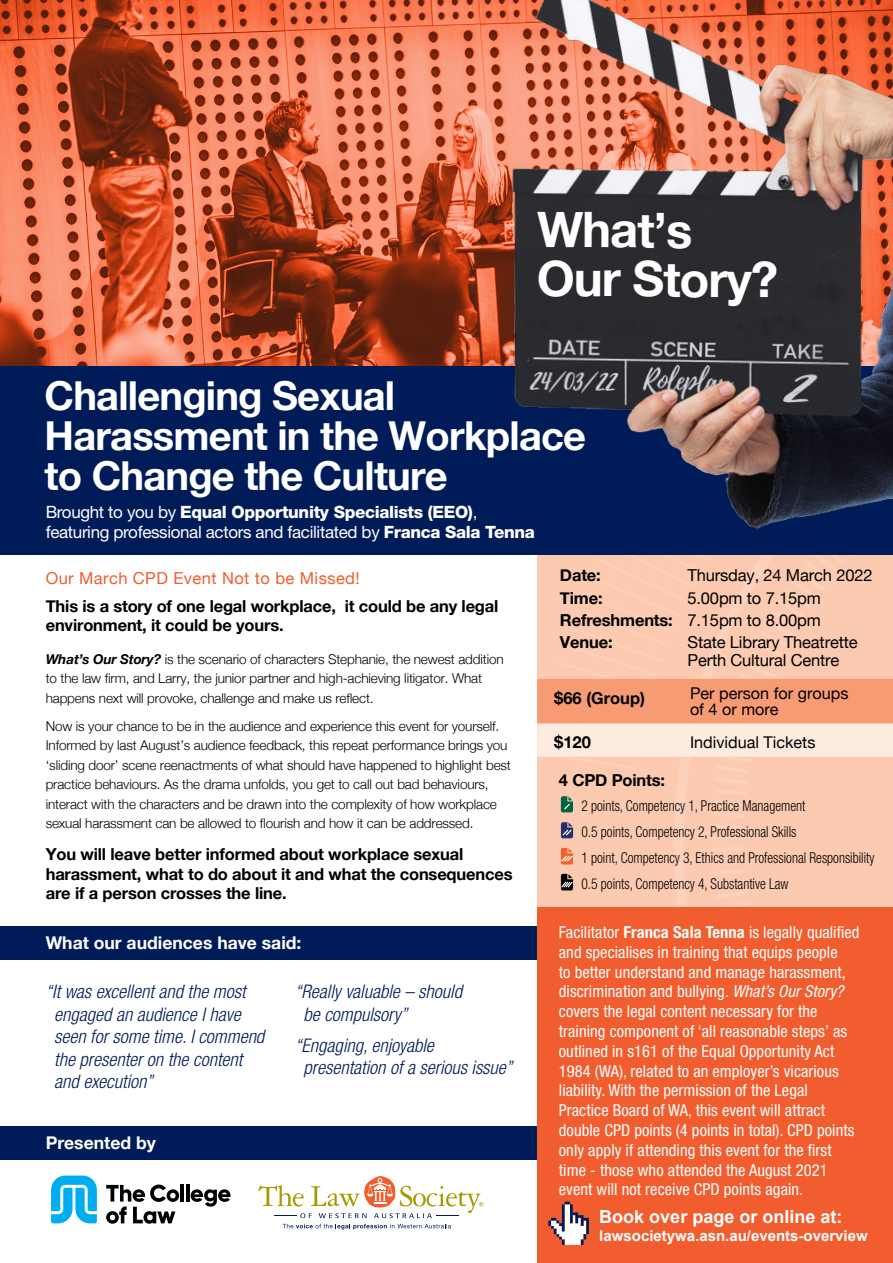
<style>
.page{position:relative;width:893px;height:1263px;background:#fff}
.page>*{position:absolute;margin:0;border:0;box-sizing:border-box;transform-origin:0 0}
.t1{font:700 48.9px/49.1px "Helvetica Neue";letter-spacing:-.025em;color:#fff}
.t2{font:700 39.9px/39.9px "Helvetica Neue";letter-spacing:-.02em;color:#fff}
.t3{font:italic 300 condensed 18.75px/22.5px "Helvetica Neue";color:#001c58}
.t4{font:700 18px "Arial";color:#fff}
.t5{font:700 17.55px "Helvetica Neue";color:#fff}
.t6{font:16.95px/20.4px "Helvetica Neue";letter-spacing:-.02em;color:#fff}
.t7{font:condensed 16.5px/19.8px "Helvetica Neue";letter-spacing:.005em;color:#fff}
.t8{font:700 16.5px/19.5px "Helvetica Neue";letter-spacing:-.01em;color:#000}
.t9{font:16.5px/22.2px "Helvetica Neue";letter-spacing:-.01em;color:#000;text-align:justify}
.t10{font:16.5px "Helvetica Neue";letter-spacing:.025em;color:#f15d2f}
.t11{font:16.2px/16.5px "Helvetica Neue";color:#000}
.t12{font:300 condensed 15px/26px "Helvetica Neue";color:#000;scale:.9 1}
.t13{font:700 15px "Arial";color:#fff}
.t14{font:300 13.5px/19.5px "Helvetica Neue";letter-spacing:-.01em;color:#000}
.s1{font-weight:800}
.s2{font-weight:700;font-style:italic}
.s3{font-weight:700}
.s4{font-style:italic}
</style>
<div class="page">
<div style="left:537px;top:412px;width:356px;height:649px;background:#fccab1"></div>
<svg style="left:674px;top:838px;width:120px;height:70px"></svg>
<div style="left:537px;top:908px;width:356px;height:355px;background:#f15d2f"></div>
<img style="left:0;top:0;width:430px;height:366px">
<div style="left:0;top:366px;width:893px;height:189px;background:#001c58"></div>
<div style="left:1px;top:1126px;width:536px;height:34px;background:#001c58"></div>
<div style="left:1px;top:926px;width:536px;height:33px;background:#001c58"></div>
<img style="left:430px;top:0;width:463px;height:412px">
<svg style="left:283px;top:1224px;width:168px;height:5px"></svg>
<svg style="left:258px;top:1176px;width:226px;height:42px"></svg>
<svg style="left:51px;top:1175px;width:46px;height:48px"></svg>
<hr style="left:180px;top:1184px;width:4px;height:17px;background:#000">
<hr style="left:186px;top:1184px;width:3px;height:17px;background:#000">
<svg style="left:191px;top:1189px;width:40px;height:17px"></svg>
<svg style="left:106px;top:1184px;width:73px;height:40px"></svg>
<svg style="left:537px;top:412px;width:356px;height:426px"></svg>
<svg style="left:561px;top:848px;width:12px;height:16px"></svg>
<svg style="left:561px;top:874px;width:12px;height:16px"></svg>
<svg style="left:548px;top:1201px;width:41px;height:44px"></svg>
<h1 class="t1" style="left:537px;top:204px;width:243px">What’s<br>Our Story?</h1>
<h2 class="t2" style="left:45px;top:375px;width:543px">Challenging Sexual<br>Harassment in the Workplace to Change the Culture</h2>
<p class="t6" style="left:46px;top:501px;width:491px">Brought to you by <span class="s1">Equal Opportunity Specialists (EEO)</span>, featuring professional actors and facilitated by <span class="s1">Franca Sala Tenna</span></p>
<p class="t10" style="left:46px;top:568px;width:316px">Our March CPD Event Not to be Missed!</p>
<p class="t8" style="left:46px;top:596px;width:454px">This is a story of one legal workplace, it could be any legal environment, it could be yours.</p>
<p class="t14" style="left:46px;top:649px;width:459px"><span class="s2">What’s Our Story?</span> is the scenario of characters Stephanie, the newest addition to the law firm, and Larry, the junior partner and high-achieving litigator. What happens next will provoke, challenge and make us reflect.</p>
<p class="t14" style="left:46px;top:716px;width:467px">Now is your chance to be in the audience and experience this event for yourself.<br>Informed by last August’s audience feedback, this repeat performance brings you ‘sliding door’ scene reenactments of what should have happened to highlight best practice behaviours. As the drama unfolds, you get to call out bad behaviours, interact with the characters and be drawn into the complexity of how workplace sexual harassment can be allowed to flourish and how it can be addressed.</p>
<p class="t8" style="left:46px;top:844px;width:468px">You will leave better informed about workplace sexual harassment, what to do about it and what the consequences are if a person crosses the line.</p>
<p class="t5" style="left:46px;top:932px;width:257px">What our audiences have said:</p>
<h3 class="t3" style="left:54px;top:980px;width:212px;text-indent:-9px">“It was excellent and the most engaged an audience I have seen for some time. I commend the presenter on the content and execution”</h3>
<h3 class="t3" style="left:304px;top:980px;width:160px;text-indent:-9px">“Really valuable – should be compulsory”</h3>
<h3 class="t3" style="left:304px;top:1034px;width:210px;text-indent:-9px">“Engaging, enjoyable presentation of a serious issue”</h3>
<p class="t5" style="left:46px;top:1132px;width:112px">Presented by</p>
<p class="t8" style="left:560px;top:565px;width:42px">Date:</p>
<p class="t9" style="left:687px;top:564px;width:186px">Thursday, 24 March 2022</p>
<p class="t8" style="left:560px;top:588px;width:44px">Time:</p>
<p class="t9" style="left:560px;top:586px;width:262px;text-indent:128px">5.00pm to 7.15pm <span class="s3">Refreshments:</span> 7.15pm to 8.00pm <span class="s3">Venue:</span></p>
<p class="t9" style="left:687px;top:633px;width:172px;line-height:18px">State Library Theatrette<br>Perth Cultural Centre</p>
<p class="t8" style="left:554px;top:687px;width:92px">$66 (Group)</p>
<p class="t11" style="left:690px;top:684px;width:160px">Per person for groups of 4 or more</p>
<p class="t8" style="left:554px;top:732px;width:38px">$120</p>
<p class="t11" style="left:690px;top:733px;width:127px">Individual Tickets</p>
<p class="t8" style="left:559px;top:770px;width:108px">4 CPD Points:</p>
<p class="t12" style="left:581px;top:792px;width:327px">2 points, Competency 1, Practice Management<br>0.5 points, Competency 2, Professional Skills<br>1 point, Competency 3, Ethics and Professional Responsibility 0.5 points, Competency 4, Substantive Law</p>
<p class="t7" style="left:559px;top:922px;width:302px">Facilitator <span class="s3">Franca Sala Tenna</span> is legally qualified and specialises in training that equips people<br>to better understand and manage harassment, discrimination and bullying. <span class="s4">What’s Our Story? </span>covers the legal content necessary for the training component of ‘all reasonable steps’ as outlined in s161 of the Equal Opportunity Act 1984 (WA), related to an employer’s vicarious liability. With the permission of the Legal Practice Board of WA, this event will attract double CPD points (4 points in total). CPD points only apply if attending this event for the first time - those who attended the August 2021 event will not receive CPD points again.</p>
<h3 class="t4" style="left:599px;top:1204px;width:245px">Book over page or online at:</h3>
<p class="t13" style="left:599px;top:1225px;width:270px">lawsocietywa.asn.au/events-overview</p>
</div>
